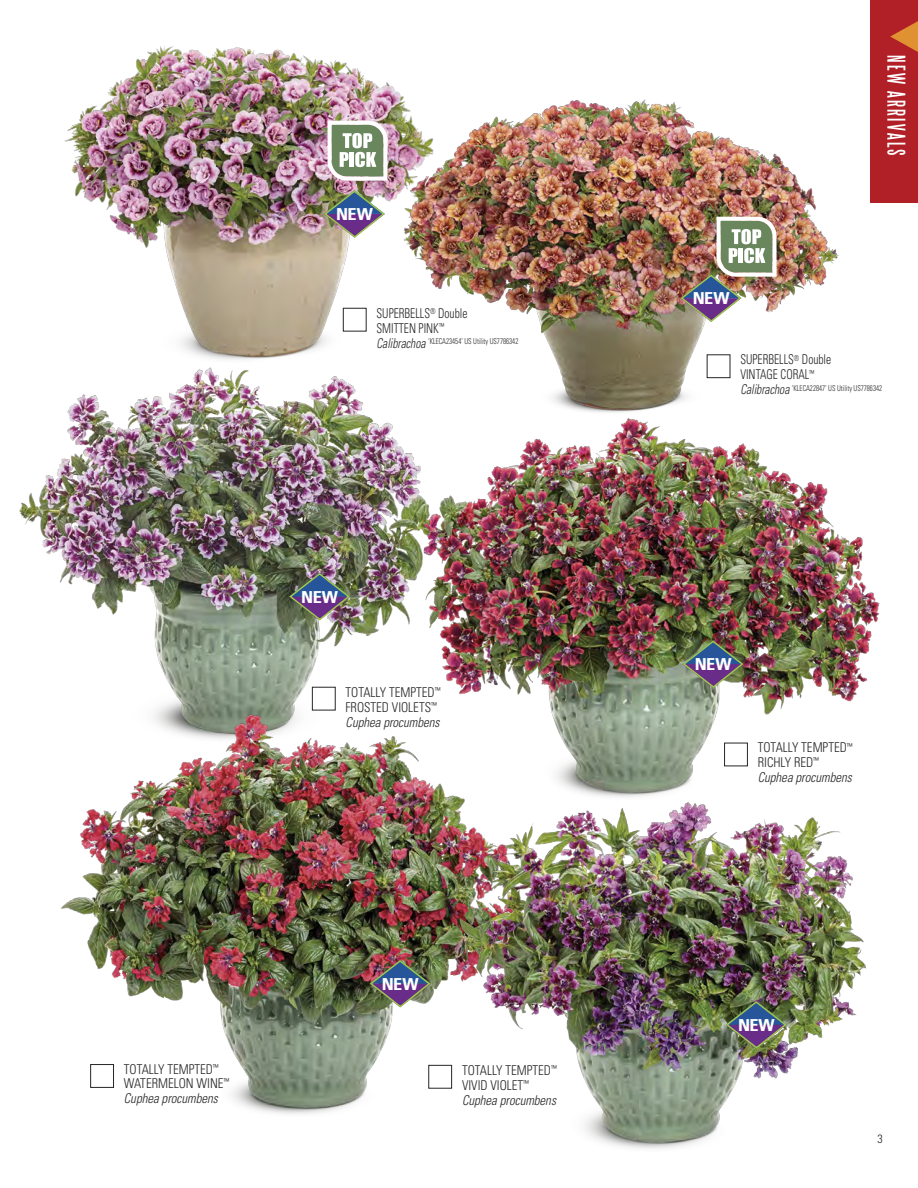
<style>
.page{position:relative;width:918px;height:1188px;background:#fff}
.page>*{position:absolute;margin:0;border:0;box-sizing:border-box;transform-origin:0 0}
.t1{font:22.5px "Steelfish";letter-spacing:.1em;color:#fff}
.t2{font:700 condensed 16.5px "Univers";letter-spacing:-.015em;color:#fff;scale:1.1 1}
.t3{font:300 condensed 13.5px "Univers";color:#272526;scale:.95 1}
.t4{font:italic 300 condensed 13.5px "Univers";color:#272526;scale:.95 1}
.t5{font:300 condensed 13.5px "Univers";color:#272526;scale:.85 1}
.t6{font:300 condensed 12px "Univers";color:#272526}
.t7{font:300 condensed 8.1px "Univers";color:#272526;scale:.85 1}
.s1{font-style:italic;font-size:13.5px}
</style>
<div class="page">
<img style="left:437px;top:99px;width:402px;height:312px">
<img style="left:65px;top:45px;width:372px;height:315px">
<img style="left:324px;top:190px;width:61px;height:48px">
<img style="left:19px;top:363px;width:433px;height:348px">
<img style="left:61px;top:711px;width:393px;height:403px">
<img style="left:421px;top:411px;width:459px;height:388px">
<img style="left:454px;top:796px;width:413px;height:353px">
<div style="left:870px;top:0;width:48px;height:202px;background:#b12027"></div>
<svg style="left:890px;top:21px;width:28px;height:31px"></svg>
<div style="left:429px;top:1065px;width:23px;height:23px;border:1px solid #272526"></div>
<img style="left:726px;top:1001px;width:61px;height:48px">
<img style="left:289px;top:573px;width:61px;height:47px">
<img style="left:683px;top:640px;width:60px;height:48px">
<div style="left:724px;top:743px;width:24px;height:23px;border:1px solid #272526"></div>
<div style="left:90px;top:1064px;width:24px;height:24px;border:1px solid #272526"></div>
<img style="left:370px;top:960px;width:60px;height:48px">
<div style="left:343px;top:308px;width:23px;height:23px;border:1px solid #272526"></div>
<img style="left:681px;top:217px;width:96px;height:105px">
<svg style="left:328px;top:121px;width:60px;height:60px"></svg>
<p class="t2" style="left:336px;top:208px;width:35px">NEW</p>
<p class="t5" style="left:377px;top:308px;width:108px">SUPERBELLS<sup>®</sup> Double</p>
<p class="t5" style="left:377px;top:323px;width:81px">SMITTEN PINK<sup>™</sup></p>
<p class="t7" style="left:377px;top:338px;width:168px"><span class="s1">Calibrachoa</span> ‘KLECA23454’ US Utility US7786342</p>
<p class="t2" style="left:301px;top:591px;width:35px">NEW</p>
<p class="t3" style="left:346px;top:687px;width:101px">TOTALLY TEMPTED<sup>™</sup></p>
<p class="t3" style="left:346px;top:702px;width:97px">FROSTED VIOLETS<sup>™</sup></p>
<p class="t4" style="left:346px;top:717px;width:103px">Cuphea procumbens</p>
<p class="t3" style="left:124px;top:1064px;width:101px">TOTALLY TEMPTED<sup>™</sup></p>
<p class="t3" style="left:124px;top:1078px;width:112px">WATERMELON WINE<sup>™</sup></p>
<p class="t4" style="left:124px;top:1093px;width:103px">Cuphea procumbens</p>
<p class="t2" style="left:382px;top:978px;width:35px">NEW</p>
<p class="t3" style="left:462px;top:1065px;width:101px">TOTALLY TEMPTED<sup>™</sup></p>
<p class="t3" style="left:462px;top:1080px;width:72px">VIVID VIOLET<sup>™</sup></p>
<p class="t4" style="left:462px;top:1095px;width:103px">Cuphea procumbens</p>
<p class="t1" style="left:908px;top:55px;width:102px;rotate:90deg">NEW ARRIVALS</p>
<p class="t2" style="left:693px;top:292px;width:35px">NEW</p>
<p class="t5" style="left:740px;top:355px;width:108px">SUPERBELLS<sup>®</sup> Double</p>
<p class="t5" style="left:740px;top:370px;width:88px">VINTAGE CORAL<sup>™</sup></p>
<p class="t7" style="left:740px;top:385px;width:168px"><span class="s1">Calibrachoa</span> ‘KLECA22847’ US Utility US7786342</p>
<p class="t2" style="left:695px;top:658px;width:35px">NEW</p>
<p class="t3" style="left:758px;top:743px;width:101px">TOTALLY TEMPTED<sup>™</sup></p>
<p class="t3" style="left:758px;top:757px;width:66px">RICHLY RED<sup>™</sup></p>
<p class="t4" style="left:758px;top:772px;width:103px">Cuphea procumbens</p>
<p class="t2" style="left:738px;top:1019px;width:35px">NEW</p>
<p class="t6" style="left:878px;top:1134px;width:7px">3</p>
</div>
